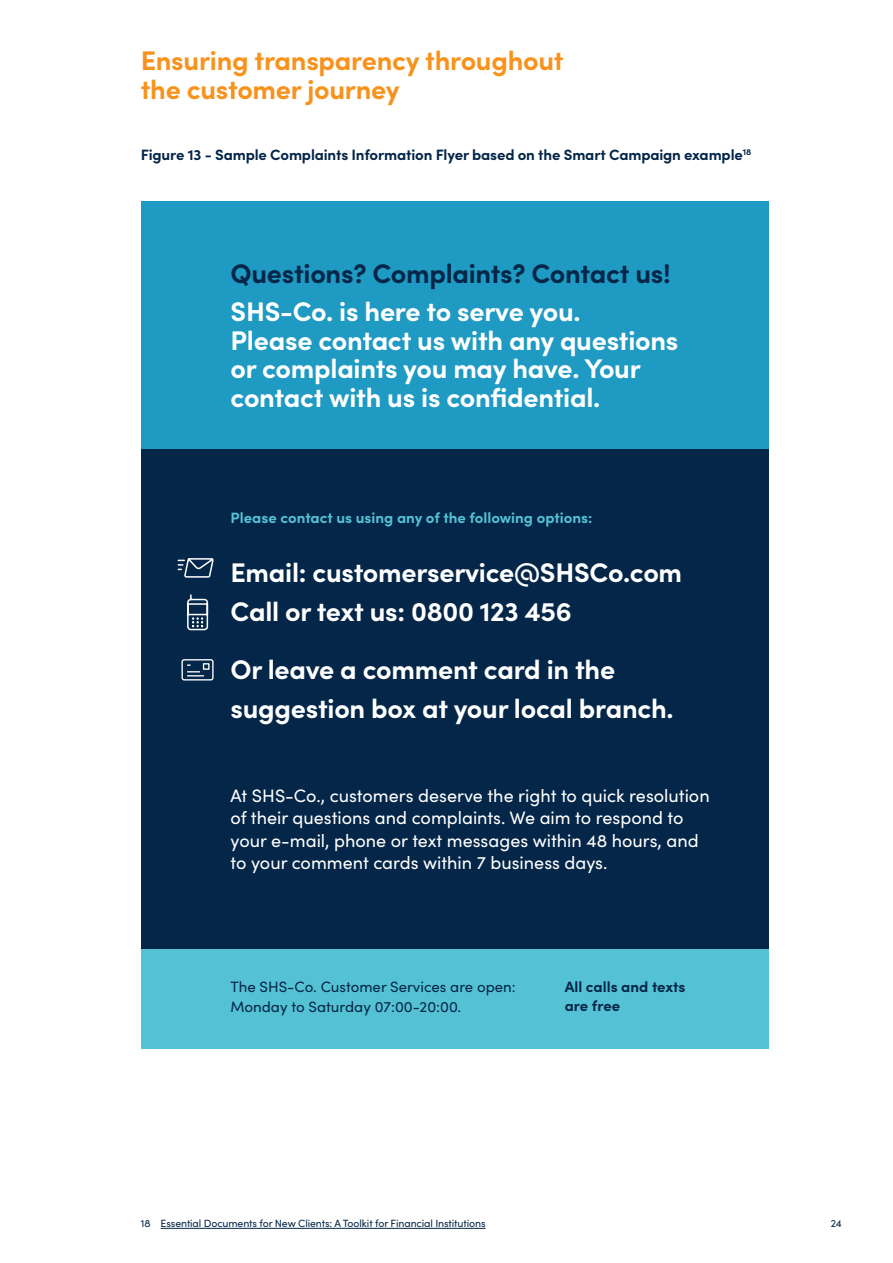
<style>
.page{position:relative;width:893px;height:1263px;background:#fff}
.page>*{position:absolute;margin:0;border:0;box-sizing:border-box;transform-origin:0 0}
.t1{font:700 27px/28.5px "Sofia Pro";letter-spacing:-.01em;color:#fff}
.t2{font:700 27px "Sofia Pro";letter-spacing:-.01em;color:#f7931d}
.t3{font:700 27px "Sofia Pro";letter-spacing:-.01em;color:#042648}
.t4{font:18px/22.5px "Sofia Pro";color:#fff}
.t5{font:700 15px/19.5px "Sofia Pro";letter-spacing:-.01em;color:#042648}
.t6{font:15px/19.5px "Sofia Pro";color:#042648}
.t7{font:700 15px "Sofia Pro";color:#54c2d4}
.t8{font:10.5px "Sofia Pro";letter-spacing:-.01em;color:#042648}
</style>
<div class="page">
<div style="left:141px;top:448px;width:628px;height:515px;background:#042648"></div>
<div style="left:141px;top:201px;width:628px;height:248px;background:#1e9ac3"></div>
<hr style="left:161px;top:1228px;width:325px;height:1px;background:#042648">
<div style="left:141px;top:949px;width:628px;height:100px;background:#54c2d4"></div>
<svg style="left:187px;top:594px;width:22px;height:37px"></svg>
<svg style="left:177px;top:558px;width:37px;height:20px"></svg>
<svg style="left:181px;top:659px;width:33px;height:22px"></svg>
<p class="t2" style="left:141px;top:40px;width:424px">Ensuring transparency throughout</p>
<p class="t2" style="left:141px;top:69px;width:260px">the customer journey</p>
<p class="t5" style="left:141px;top:143px;width:612px">Figure 13 - Sample Complaints Information Flyer based on the Smart Campaign example<sup>18</sup></p>
<p class="t3" style="left:231px;top:253px;width:442px">Questions? Complaints? Contact us!</p>
<p class="t1" style="left:231px;top:295px;width:352px">SHS-Co. is here to serve you.</p>
<p class="t1" style="left:231px;top:324px;width:449px">Please contact us with any questions or complaints you may have. Your contact with us is confidential.</p>
<p class="t7" style="left:231px;top:506px;width:363px">Please contact us using any of the following options:</p>
<p class="t1" style="left:231px;top:556px;width:453px">Email: customerservice@SHSCo.com</p>
<p class="t1" style="left:231px;top:595px;width:343px">Call or text us: 0800 123 456</p>
<p class="t1" style="left:231px;top:648px;width:445px;line-height:39px">Or leave a comment card in the suggestion box at your local branch.</p>
<p class="t4" style="left:231px;top:783px;width:481px">At SHS-Co., customers deserve the right to quick resolution of their questions and complaints. We aim to respond to your e-mail, phone or text messages within 48 hours, and to your comment cards within 7 business days.</p>
<p class="t6" style="left:231px;top:976px;width:287px">The SHS-Co. Customer Services are open:<br>Monday to Saturday 07:00-20:00.</p>
<p class="t5" style="left:565px;top:976px;width:122px">All calls and texts are free</p>
<p class="t8" style="left:141px;top:1216px;width:346px">18 Essential Documents for New Clients: A Toolkit for Financial Institutions</p>
<p class="t8" style="left:831px;top:1216px;width:13px">24</p>
</div>
